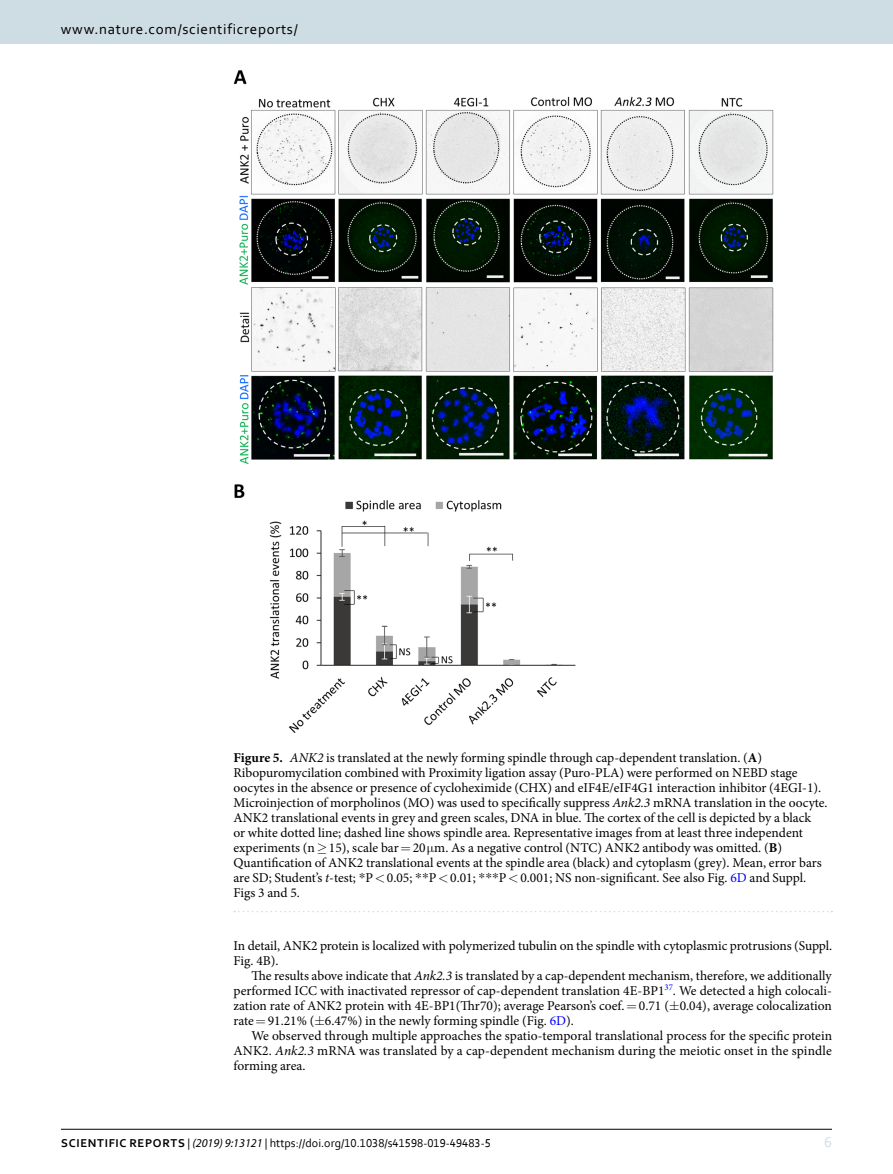
<style>
.page{position:relative;width:893px;height:1174px;background:#fff}
.page>*{position:absolute;margin:0;border:0;box-sizing:border-box;transform-origin:0 0}
.t1{font:15px "Corbel 2";letter-spacing:.045em;color:#000}
.t2{font:15px "Corbel 2";color:#cedde4}
.t3{font:13.5px/15px "Minion Pro";color:#000}
.t4{font:12px "Corbel";color:#000}
.s1{font-weight:700}
.s2{font-style:italic}
.s3{font-family:"STIX General"}
.s4{color:#00f}
.s5{font-family:"Corbel Bold 2"}
.s6{font-family:"Corbel 2"}
.s7{font-family:"Myriad Pro";font-style:italic}
</style>
<div class="page">
<hr style="left:61px;top:1129px;width:771px;height:1px;background:#000">
<div style="left:0;top:0;width:893px;height:43px;background:#cedde4"></div>
<img style="left:233px;top:70px;width:540px;height:663px">
<svg style="left:234px;top:911px;width:598px;height:1px"></svg>
<p class="t1" style="left:61px;top:19px;width:238px">www.nature.com/scientificreports/</p>
<p class="t3" style="left:233px;top:749px;width:596px"><span class="s1">Figure 5.</span> <span class="s2">ANK2</span> is translated at the newly forming spindle through cap-dependent translation. (<span class="s1">A</span>)<br>Ribopuromycilation combined with Proximity ligation assay (Puro-PLA) were performed on NEBD stage oocytes in the absence or presence of cycloheximide (CHX) and eIF4E/eIF4G1 interaction inhibitor (4EGI-1).<br>Microinjection of morpholinos (MO) was used to specifically suppress <span class="s2">Ank2.3</span> mRNA translation in the oocyte.<br>ANK2 translational events in grey and green scales, DNA in blue. The cortex of the cell is depicted by a black<br>or white dotted line; dashed line shows spindle area. Representative images from at least three independent experiments (n≥15), scale bar 20 m. As a negative control (NTC) ANK2 antibody was omitted. (<span class="s1">B</span>)<br>Quantification of ANK2 translational events at the spindle area (black) and cytoplasm (grey). Mean, error bars are SD; Student’s <span class="s2">t</span>-test; <span class="s3">*</span>P 0.05; <span class="s3">**</span>P 0.01; <span class="s3">***</span>P 0.001; NS non-significant. See also Fig. <span class="s4">6D</span> and Suppl.<br>Figs 3 and 5.</p>
<p class="t3" style="left:233px;top:938px;width:600px">In detail, ANK2 protein is localized with polymerized tubulin on the spindle with cytoplasmic protrusions (Suppl.<br>Fig. 4B).</p>
<p class="t3" style="left:233px;top:968px;width:600px;text-align:justify;text-indent:18px">The results above indicate that <span class="s2">Ank2.3</span> is translated by a cap-dependent mechanism, therefore, we additionally performed ICC with inactivated repressor of cap-dependent translation 4E-BP1<sup>37</sup>. We detected a high colocali&shy;zation rate of ANK2 protein with 4E-BP1(Thr70); average Pearson’s coef. 0.71 ( 0.04), average colocalization rate 91.21% ( 6.47%) in the newly forming spindle (Fig. <span class="s4">6D</span>).</p>
<p class="t3" style="left:233px;top:1028px;width:600px;text-align:justify;text-indent:18px">We observed through multiple approaches the spatio-temporal translational process for the specific protein ANK2. <span class="s2">Ank2.3</span> mRNA was translated by a cap-dependent mechanism during the meiotic onset in the spindle forming area.</p>
<p class="t4" style="left:61px;top:1135px;width:431px"><span class="s5">SCIENTIFIC REPORTS</span> <span class="s6">|</span> <span class="s7">(2019) 9:13121</span> <span class="s6">|</span> https://doi.org/10.1038/s41598-019-49483-5</p>
<p class="t2" style="left:824px;top:1132px;width:9px">6</p>
</div>
